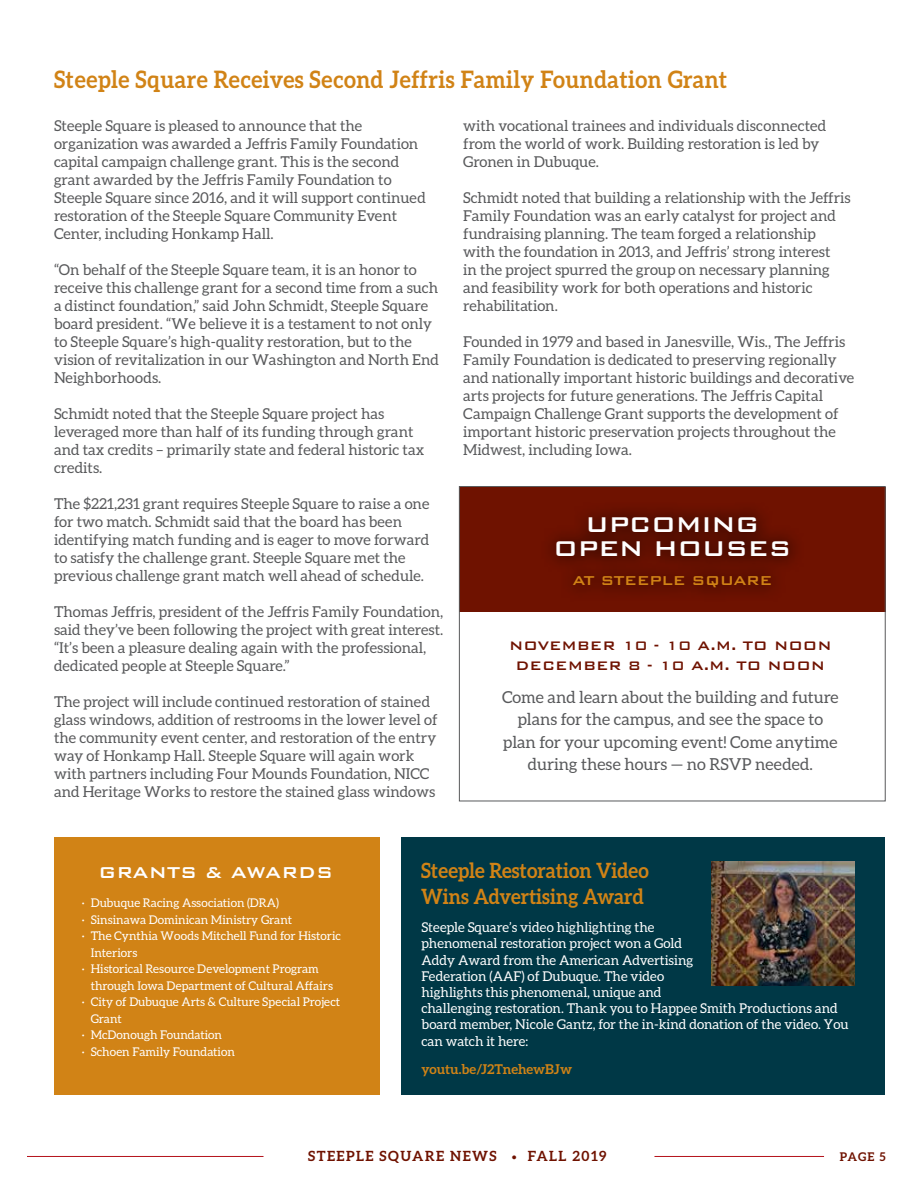
<style>
.page{position:relative;width:918px;height:1188px;background:#fff}
.page>*{position:absolute;margin:0;border:0;box-sizing:border-box;transform-origin:0 0}
.t1{font:500 28.5px/24px "Bank Gothic BT";letter-spacing:-.025em;color:#fff;text-align:center}
.t2{font:700 24px "Aleo";letter-spacing:.02em;color:#d18316;scale:.92 1}
.t3{font:700 21px/25.2px "Aleo";color:#d18316;scale:.92 1}
.t4{font:500 21px "Bank Gothic BT";color:#fff}
.t5{font:500 17.1px "Bank Gothic BT";letter-spacing:-.025em;color:#d18316}
.t6{font:16.5px/22.5px "Aleo";color:#58595b;text-align:center}
.t7{font:500 16.5px/19.5px "Bank Gothic BT";color:#6f1200;text-align:center}
.t8{font:15px/18px "Aleo";color:#58595b}
.t9{font:700 14.1px "Aleo";letter-spacing:.1em;color:#6f1200}
.t10{font:13.5px/16.2px "Aleo";color:#fff}
.t11{font:700 13.5px "Aleo";color:#d18316}
.t12{font:12px "Aleo";color:#fff}
.t13{font:700 12px "Aleo";color:#6f1200}
.s1{font-size:8.85px}
</style>
<div class="page">
<div style="left:54px;top:837px;width:326px;height:257px;background:#d18316"></div>
<hr style="left:27px;top:1156px;width:237px;height:1px;background:#b5121b">
<hr style="left:654px;top:1156px;width:170px;height:1px;background:#b5121b">
<div style="left:401px;top:837px;width:484px;height:257px;background:#003846"></div>
<img style="left:712px;top:862px;width:142px;height:124px">
<div style="left:459px;top:487px;width:427px;height:124px;background:#6f1200"></div>
<svg style="left:551px;top:510px;width:244px;height:83px;fill:#5e0f00"></svg>
<div style="left:459px;top:486px;width:427px;height:315px;border:1px solid #58595b"></div>
<h2 class="t2" style="left:54px;top:66px;width:733px">Steeple Square Receives Second Jeffris Family Foundation Grant</h2>
<p class="t8" style="left:54px;top:117px;width:373px">Steeple Square is pleased to announce that the organization was awarded a Jeffris Family Foundation capital campaign challenge grant. This is the second grant awarded by the Jeffris Family Foundation to Steeple Square since 2016, and it will support continued restoration of the Steeple Square Community Event Center, including Honkamp Hall.</p>
<p class="t8" style="left:54px;top:261px;width:386px">“On behalf of the Steeple Square team, it is an honor to receive this challenge grant for a second time from a such a distinct foundation,” said John Schmidt, Steeple Square board president. “We believe it is a testament to not only to Steeple Square’s high-quality restoration, but to the vision of revitalization in our Washington and North End Neighborhoods.</p>
<p class="t8" style="left:54px;top:405px;width:372px">Schmidt noted that the Steeple Square project has leveraged more than half of its funding through grant and tax credits – primarily state and federal historic tax credits.</p>
<p class="t8" style="left:54px;top:495px;width:377px">The $221,231 grant requires Steeple Square to raise a one for two match. Schmidt said that the board has been identifying match funding and is eager to move forward to satisfy the challenge grant. Steeple Square met the previous challenge grant match well ahead of schedule.</p>
<p class="t8" style="left:54px;top:603px;width:391px">Thomas Jeffris, president of the Jeffris Family Foundation, said they’ve been following the project with great interest. “It’s been a pleasure dealing again with the professional, dedicated people at Steeple Square.”</p>
<p class="t8" style="left:54px;top:693px;width:385px">The project will include continued restoration of stained glass windows, addition of restrooms in the lower level of the community event center, and restoration of the entry way of Honkamp Hall. Steeple Square will again work with partners including Four Mounds Foundation, NICC and Heritage Works to restore the stained glass windows</p>
<p class="t8" style="left:463px;top:117px;width:365px">with vocational trainees and individuals disconnected from the world of work. Building restoration is led by<br>Gronen in Dubuque.</p>
<p class="t8" style="left:463px;top:189px;width:389px">Schmidt noted that building a relationship with the Jeffris Family Foundation was an early catalyst for project and fundraising planning. The team forged a relationship with the foundation in 2013, and Jeffris’ strong interest<br>in the project spurred the group on necessary planning and feasibility work for both operations and historic rehabilitation.</p>
<p class="t8" style="left:463px;top:333px;width:393px">Founded in 1979 and based in Janesville, Wis., The Jeffris Family Foundation is dedicated to preserving regionally and nationally important historic buildings and decorative arts projects for future generations. The Jeffris Capital Campaign Challenge Grant supports the development of important historic preservation projects throughout the Midwest, including Iowa.</p>
<h1 class="t1" style="left:553px;top:512px;width:240px">UPCOMING<br>OPEN HOUSES</h1>
<p class="t5" style="left:572px;top:571px;width:202px">AT STEEPLE SQUARE</p>
<p class="t7" style="left:509px;top:636px;width:324px">NOVEMBER 10 - 10 A.M. TO NOON<br>DECEMBER 8 - 10 A.M. TO NOON</p>
<p class="t6" style="left:502px;top:686px;width:338px">Come and learn about the building and future plans for the campus, and see the space to plan for your upcoming event! Come anytime during these hours — no RSVP needed.</p>
<h3 class="t4" style="left:99px;top:861px;width:236px">GRANTS &amp; AWARDS</h3>
<p class="t12" style="left:82px;top:896px;width:199px">· Dubuque Racing Association (DRA)</p>
<p class="t12" style="left:82px;top:913px;width:212px">· Sinsinawa Dominican Ministry Grant</p>
<p class="t12" style="left:82px;top:929px;width:261px">· The Cynthia Woods Mitchell Fund for Historic</p>
<p class="t12" style="left:91px;top:946px;width:48px">Interiors</p>
<p class="t12" style="left:82px;top:962px;width:239px">· Historical Resource Development Program</p>
<p class="t12" style="left:91px;top:979px;width:244px">through Iowa Department of Cultural Affairs</p>
<p class="t12" style="left:82px;top:995px;width:260px">· City of Dubuque Arts &amp; Culture Special Project</p>
<p class="t12" style="left:91px;top:1012px;width:33px">Grant</p>
<p class="t12" style="left:82px;top:1028px;width:142px">· McDonough Foundation</p>
<p class="t12" style="left:82px;top:1045px;width:155px">· Schoen Family Foundation</p>
<h3 class="t3" style="left:421px;top:858px;width:249px">Steeple Restoration Video<br>Wins Advertising Award</h3>
<p class="t10" style="left:421px;top:919px;width:429px">Steeple Square’s video highlighting the<br>phenomenal restoration project won a Gold<br>Addy Award from the American Advertising<br>Federation (AAF) of Dubuque. The video<br>highlights this phenomenal, unique and<br>challenging restoration. Thank you to Happee Smith Productions and board member, Nicole Gantz, for the in-kind donation of the video. You can watch it here:</p>
<p class="t11" style="left:421px;top:1061px;width:152px">youtu.be/J2TnehewBJw</p>
<p class="t9" style="left:308px;top:1148px;width:300px">STEEPLE SQUARE NEWS <span class="s1">•</span> FALL 2019</p>
<p class="t13" style="left:840px;top:1150px;width:47px">PAGE 5</p>
</div>
